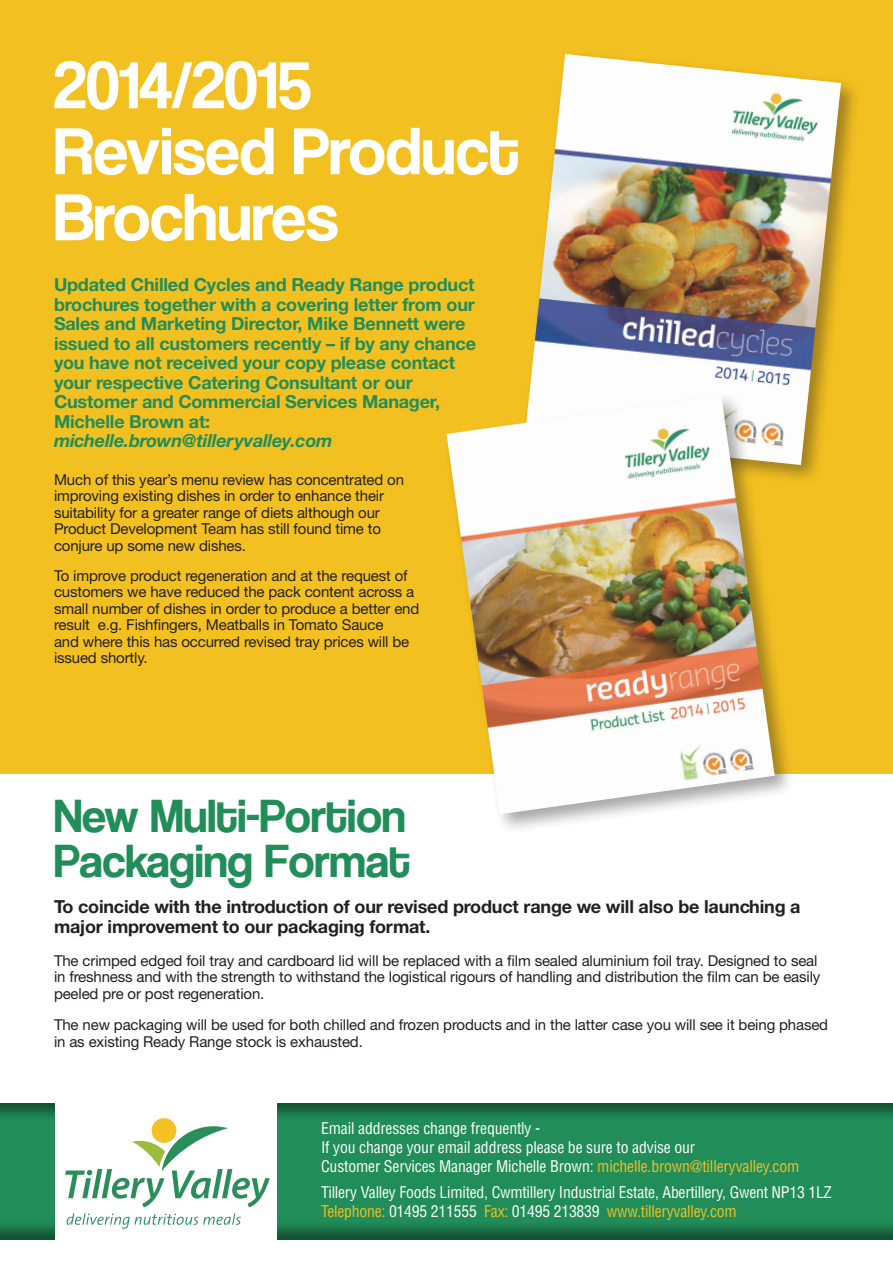
<style>
.page{position:relative;width:893px;height:1263px;background:#fff}
.page>*{position:absolute;margin:0;border:0;box-sizing:border-box;transform-origin:0 0}
.t1{font:69px "Coolvetica Rg";color:#fff}
.t2{font:48px "Coolvetica Rg";color:#218d59}
.t3{font:700 18px "Helvetica Neue";letter-spacing:-.01em;color:#218d59}
.t4{font:700 18px/19.5px "Helvetica Neue CE";letter-spacing:-.01em;color:#231f20}
.t5{font:italic 700 18px "Helvetica Neue CE";letter-spacing:-.01em;color:#218d59}
.t6{font:condensed 15.75px "Helvetica";letter-spacing:-.01em;color:#fff}
.t7{font:condensed 15.75px "Helvetica";letter-spacing:-.015em;color:#f3c021}
.t8{font:15px/16.5px "Helvetica Neue";letter-spacing:-.01em;color:#231f20}
.s1{color:#f3c021}
.s2{color:#fff}
</style>
<div class="page">
<div style="left:0;top:0;width:893px;height:774px;background:#f3c021"></div>
<div style="left:0;top:1102px;width:893px;height:139px;background:#231f20;opacity:.5"></div>
<div style="left:55px;top:1096px;width:222px;height:153px;background:#fff"></div>
<div style="left:152px;top:1118px;width:24px;height:25px;background:#f3c025;border-radius:50%"></div>
<svg style="left:65px;top:1126px;width:205px;height:81px"></svg>
<svg style="left:67px;top:1213px;width:174px;height:15px"></svg>
<div style="left:521px;top:50px;width:341px;height:436px;background:#231f20;opacity:.4"></div>
<img style="left:525px;top:54px;width:316px;height:411px">
<div style="left:443px;top:391px;width:353px;height:444px;background:#231f20;opacity:.4"></div>
<img style="left:446px;top:395px;width:329px;height:419px">
<p class="t1" style="left:54px;top:45px;width:259px">2014/2015</p>
<p class="t1" style="left:54px;top:111px;width:467px">Revised Product</p>
<p class="t1" style="left:54px;top:177px;width:286px">Brochures</p>
<p class="t3" style="left:54px;top:274px;width:422px">Updated Chilled Cycles and Ready Range product</p>
<p class="t3" style="left:54px;top:293px;width:422px">brochures together with a covering letter from our</p>
<p class="t3" style="left:54px;top:313px;width:413px">Sales and Marketing Director, Mike Bennett were</p>
<p class="t3" style="left:54px;top:332px;width:423px">issued to all customers recently – if by any chance</p>
<p class="t3" style="left:54px;top:352px;width:402px">you have not received your copy please contact</p>
<p class="t3" style="left:54px;top:371px;width:360px">your respective Catering Consultant or our</p>
<p class="t3" style="left:54px;top:391px;width:388px">Customer and Commercial Services Manager,</p>
<p class="t3" style="left:54px;top:410px;width:158px">Michelle Brown at:</p>
<p class="t5" style="left:54px;top:430px;width:280px">michelle.brown@tilleryvalley.com</p>
<p class="t8" style="left:54px;top:471px;width:352px">Much of this year’s menu review has concentrated on</p>
<p class="t8" style="left:54px;top:487px;width:332px">improving existing dishes in order to enhance their</p>
<p class="t8" style="left:54px;top:504px;width:327px">suitability for a greater range of diets although our</p>
<p class="t8" style="left:54px;top:520px;width:328px">Product Development Team has still found time to</p>
<p class="t8" style="left:54px;top:537px;width:193px">conjure up some new dishes.</p>
<p class="t8" style="left:54px;top:567px;width:355px">To improve product regeneration and at the request of</p>
<p class="t8" style="left:54px;top:583px;width:362px">customers we have reduced the pack content across a</p>
<p class="t8" style="left:54px;top:600px;width:367px">small number of dishes in order to produce a better end</p>
<p class="t8" style="left:54px;top:616px;width:331px">result e.g. Fishfingers, Meatballs in Tomato Sauce</p>
<p class="t8" style="left:54px;top:633px;width:357px">and where this has occurred revised tray prices will be</p>
<p class="t8" style="left:54px;top:649px;width:95px">issued shortly.</p>
<p class="t2" style="left:54px;top:788px;width:353px">New Multi-Portion</p>
<p class="t2" style="left:54px;top:833px;width:358px">Packaging Format</p>
<p class="t4" style="left:54px;top:897px;width:748px">To coincide with the introduction of our revised product range we will also be launching a major improvement to our packaging format.</p>
<p class="t8" style="left:54px;top:952px;width:768px">The crimped edged foil tray and cardboard lid will be replaced with a film sealed aluminium foil tray. Designed to seal in freshness and with the strength to withstand the logistical rigours of handling and distribution the film can be easily peeled pre or post regeneration.</p>
<p class="t8" style="left:54px;top:1016px;width:776px">The new packaging will be used for both chilled and frozen products and in the latter case you will see it being phased in as existing Ready Range stock is exhausted.</p>
<p class="t6" style="left:321px;top:1119px;width:221px">Email addresses change frequently -</p>
<p class="t6" style="left:321px;top:1137px;width:376px">If you change your email address please be sure to advise our</p>
<p class="t6" style="left:321px;top:1156px;width:480px">Customer Services Manager Michelle Brown: <span class="s1">michelle.brown@tilleryvalley.com</span></p>
<p class="t6" style="left:321px;top:1183px;width:512px">Tillery Valley Foods Limited, Cwmtillery Industrial Estate, Abertillery, Gwent NP13 1LZ</p>
<p class="t7" style="left:321px;top:1201px;width:417px">Telephone: <span class="s2">01495 211555</span> Fax: <span class="s2">01495 213839</span> www.tilleryvalley.com</p>
</div>
